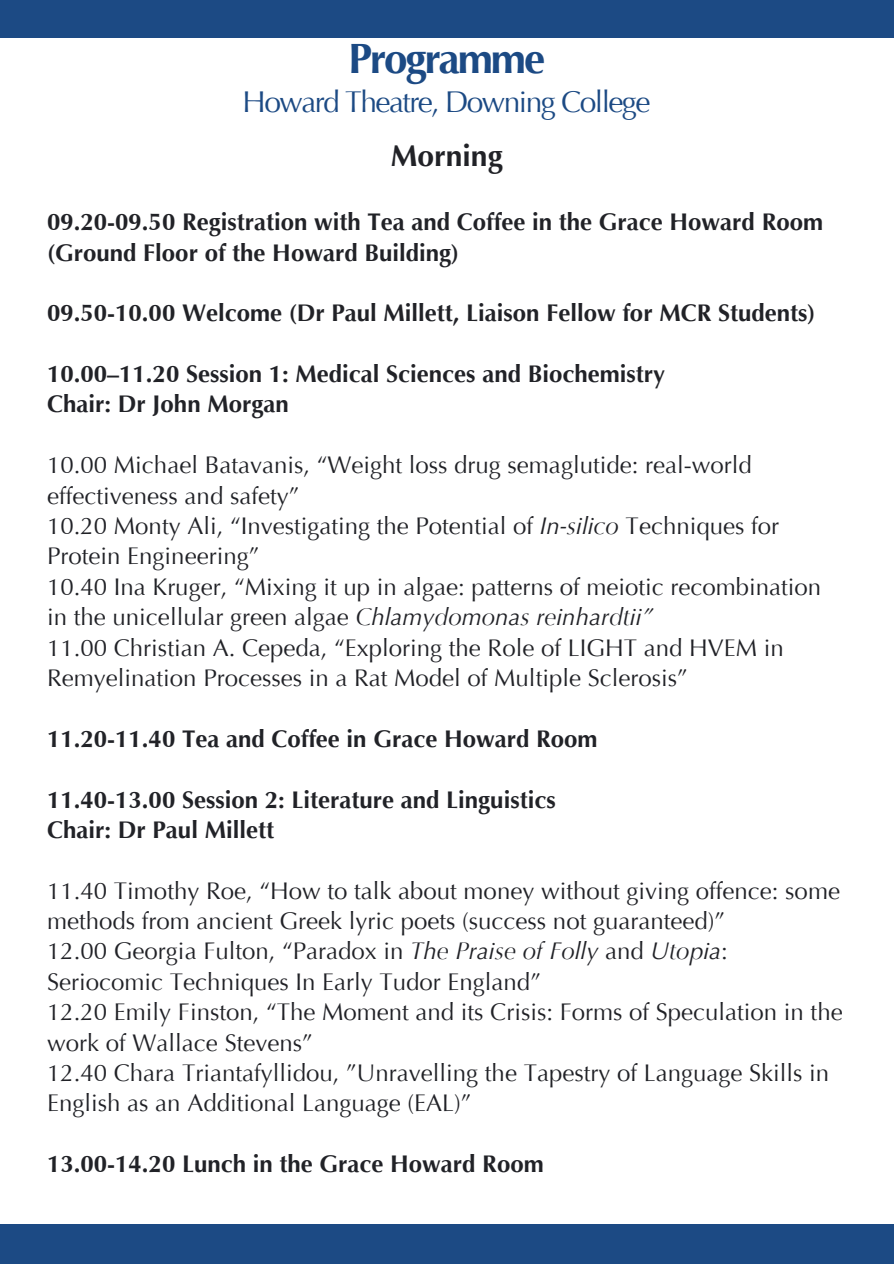
<style>
.page{position:relative;width:894px;height:1264px;background:#fff}
.page>*{position:absolute;margin:0;border:0;box-sizing:border-box;transform-origin:0 0}
.t1{font:700 42.3px "Optima LT Pro";letter-spacing:-.05em;color:#1c4a84}
.t2{font:30px "Optima LT Pro";letter-spacing:-.05em;color:#1c4a84}
.t3{font:700 30px "Optima LT Pro";color:#212227}
.t4{font:24px/30.3px "Optima LT Pro";color:#212227}
.t5{font:700 24px/30.3px "Optima LT Pro";color:#212227}
.s1{font-style:italic}
</style>
<div class="page">
<div style="left:0;top:1224px;width:893px;height:39px;background:#1c4a84"></div>
<div style="left:0;top:0;width:893px;height:38px;background:#1c4a84"></div>
<h2 class="t1" style="left:348px;top:41px;width:198px">Programme</h2>
<h2 class="t2" style="left:242px;top:90px;width:409px">Howard Theatre, Downing College</h2>
<h1 class="t3" style="left:391px;top:144px;width:113px">Morning</h1>
<h3 class="t5" style="left:47px;top:209px;width:777px">09.20-09.50 Registration with Tea and Coffee in the Grace Howard Room (Ground Floor of the Howard Building)</h3>
<h3 class="t5" style="left:47px;top:300px;width:769px">09.50-10.00 Welcome (Dr Paul Millett, Liaison Fellow for MCR Students)</h3>
<h3 class="t5" style="left:47px;top:361px;width:619px">10.00–11.20 Session 1: Medical Sciences and Biochemistry<br>Chair: Dr John Morgan</h3>
<p class="t4" style="left:47px;top:452px;width:706px">10.00 Michael Batavanis, “Weight loss drug semaglutide: real-world effectiveness and safety”</p>
<p class="t4" style="left:47px;top:513px;width:733px">10.20 Monty Ali, “Investigating the Potential of <span class="s1">In-silico</span> Techniques for<br>Protein Engineering”</p>
<p class="t4" style="left:47px;top:574px;width:775px">10.40 Ina Kruger, “Mixing it up in algae: patterns of meiotic recombination in the unicellular green algae <span class="s1">Chlamydomonas reinhardtii”</span></p>
<p class="t4" style="left:47px;top:635px;width:738px">11.00 Christian A. Cepeda, “Exploring the Role of LIGHT and HVEM in<br>Remyelination Processes in a Rat Model of Multiple Sclerosis”</p>
<h3 class="t5" style="left:47px;top:726px;width:551px">11.20-11.40 Tea and Coffee in Grace Howard Room</h3>
<h3 class="t5" style="left:47px;top:786px;width:510px">11.40-13.00 Session 2: Literature and Linguistics<br>Chair: Dr Paul Millett</h3>
<p class="t4" style="left:47px;top:878px;width:794px">11.40 Timothy Roe, “How to talk about money without giving offence: some methods from ancient Greek lyric poets (success not guaranteed)”</p>
<p class="t4" style="left:47px;top:938px;width:682px">12.00 Georgia Fulton, “Paradox in <span class="s1">The Praise of Folly</span> and <span class="s1">Utopia</span>:<br>Seriocomic Techniques In Early Tudor England”</p>
<p class="t4" style="left:47px;top:999px;width:796px">12.20 Emily Finston, “The Moment and its Crisis: Forms of Speculation in the work of Wallace Stevens”</p>
<p class="t4" style="left:47px;top:1060px;width:783px">12.40 Chara Triantafyllidou, ”Unravelling the Tapestry of Language Skills in<br>English as an Additional Language (EAL)”</p>
<h3 class="t5" style="left:47px;top:1151px;width:498px">13.00-14.20 Lunch in the Grace Howard Room</h3>
</div>
